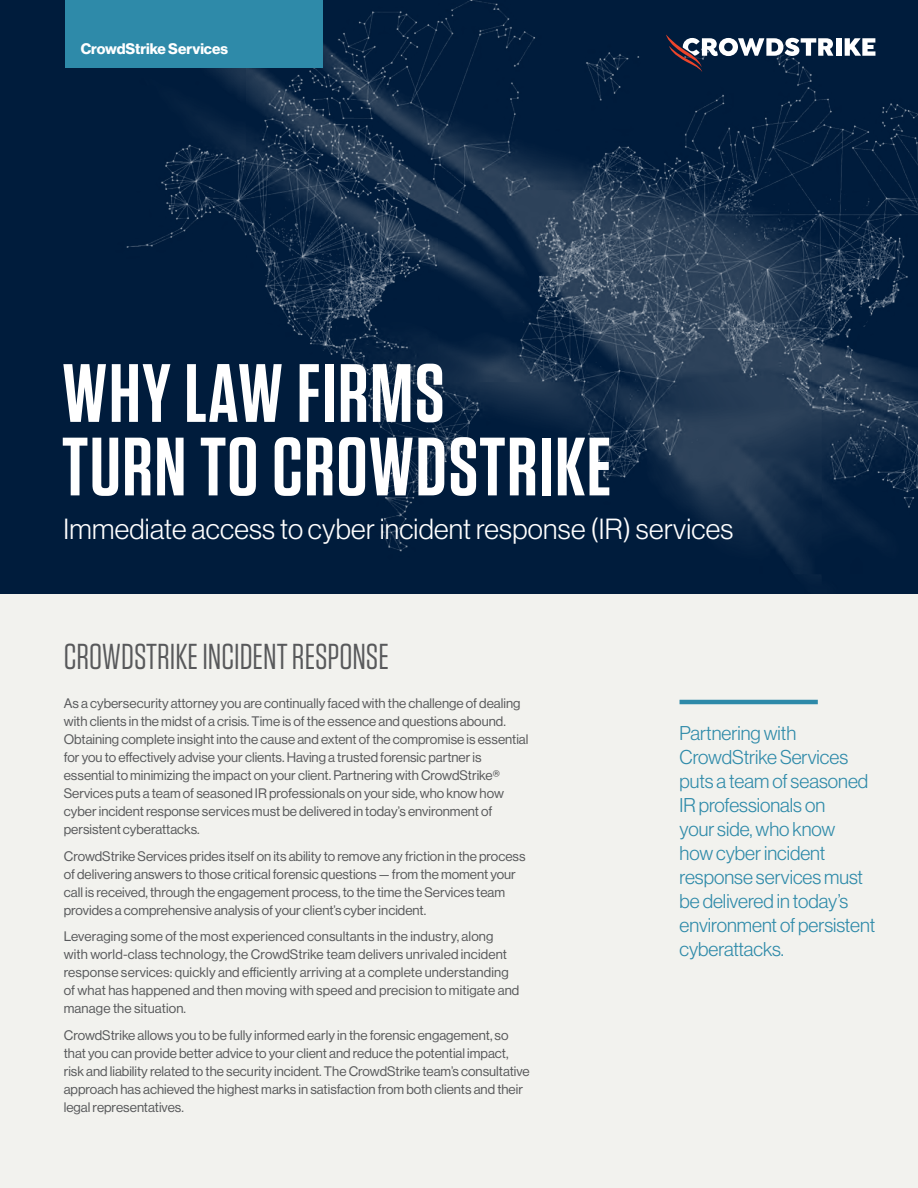
<style>
.page{position:relative;width:918px;height:1188px;background:#f2f2ee}
.page>*{position:absolute;margin:0;border:0;box-sizing:border-box;transform-origin:0 0}
.t1{font:600 82.5px/73.5px "Tungsten";letter-spacing:.02em;color:#fff}
.t2{font:36px "Tungsten";color:#58595b}
.t3{font:300 28.5px "Haas Grot Disp 45";letter-spacing:.01em;color:#fff}
.t4{font:300 19.5px/24px "Haas Grot Disp 45";color:#2e8aa9}
.t5{font:700 15px "Haas Grot Disp 75";color:#fff}
.t6{font:13.5px/18px "Haas Grot Disp 55 Roman";color:#58595b}
</style>
<div class="page">
<div style="left:0;top:0;width:918px;height:594px;background:#001c3c"></div>
<img style="left:126px;top:0;width:792px;height:574px">
<div style="left:65px;top:0;width:258px;height:68px;background:#2e8aa9"></div>
<hr style="left:680px;top:700px;width:138px;height:4px;background:#2e8aa9">
<div style="left:836px;top:38px;width:5px;height:18px;background:#fff"></div>
<svg style="left:845px;top:38px;width:30px;height:18px"></svg>
<svg style="left:666px;top:35px;width:167px;height:37px"></svg>
<p class="t5" style="left:81px;top:39px;width:149px">CrowdStrike Services</p>
<h1 class="t1" style="left:62px;top:358px;width:551px">WHY LAW FIRMS<br>TURN TO CROWDSTRIKE</h1>
<h3 class="t3" style="left:63px;top:513px;width:672px">Immediate access to cyber incident response (IR) services</h3>
<h2 class="t2" style="left:64px;top:638px;width:327px">CROWDSTRIKE INCIDENT RESPONSE</h2>
<p class="t6" style="left:64px;top:695px;width:466px">As a cybersecurity attorney you are continually faced with the challenge of dealing with clients in the midst of a crisis. Time is of the essence and questions abound.<br>Obtaining complete insight into the cause and extent of the compromise is essential for you to effectively advise your clients. Having a trusted forensic partner is essential to minimizing the impact on your client. Partnering with CrowdStrike® Services puts a team of seasoned IR professionals on your side, who know how cyber incident response services must be delivered in today’s environment of persistent cyberattacks.</p>
<p class="t6" style="left:64px;top:847px;width:463px">CrowdStrike Services prides itself on its ability to remove any friction in the process of delivering answers to those critical forensic questions — from the moment your call is received, through the engagement process, to the time the Services team provides a comprehensive analysis of your client’s cyber incident.</p>
<p class="t6" style="left:64px;top:928px;width:457px">Leveraging some of the most experienced consultants in the industry, along with world-class technology, the CrowdStrike team delivers unrivaled incident response services: quickly and efficiently arriving at a complete understanding of what has happened and then moving with speed and precision to mitigate and manage the situation.</p>
<p class="t6" style="left:64px;top:1026px;width:468px">CrowdStrike allows you to be fully informed early in the forensic engagement, so that you can provide better advice to your client and reduce the potential impact, risk and liability related to the security incident. The CrowdStrike team’s consultative approach has achieved the highest marks in satisfaction from both clients and their legal representatives.</p>
<h3 class="t4" style="left:680px;top:722px;width:197px">Partnering with<br>CrowdStrike Services puts a team of seasoned<br>IR professionals on<br>your side, who know<br>how cyber incident response services must be delivered in today’s environment of persistent cyberattacks.</h3>
</div>
